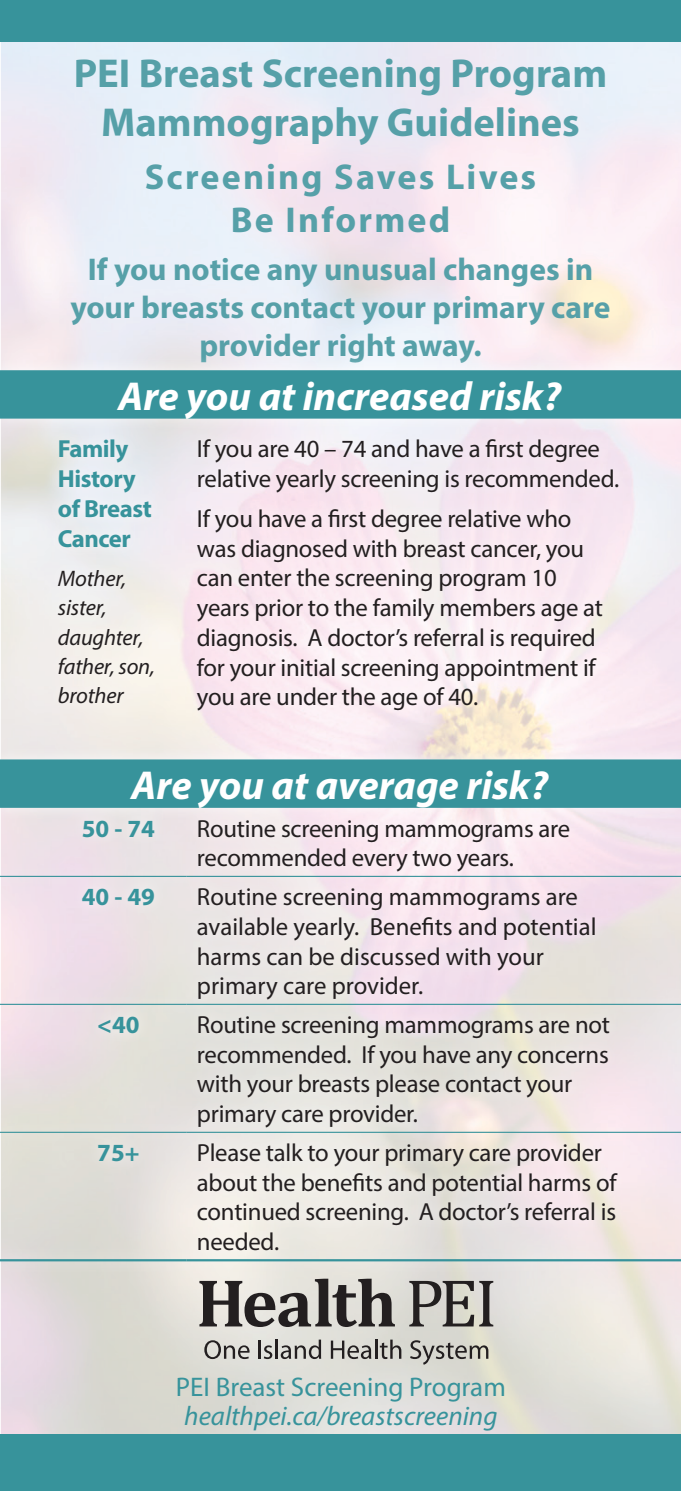
<style>
.page{position:relative;width:681px;height:1491px;background:#fff}
.page>*{position:absolute;margin:0;border:0;box-sizing:border-box;transform-origin:0 0}
.t1{font:700 40.5px "Myriad Pro";color:#56a0a8}
.t2{font:italic 700 40.5px "Myriad Pro";color:#fff}
.t3{font:700 36px "Myriad Pro";letter-spacing:.06em;color:#56a0a8}
.t4{font:700 31.5px/37.8px "Myriad Pro";color:#56a0a8;text-align:center}
.t5{font:italic 27px "Myriad Pro";color:#37939b}
.t6{font:27px "Myriad Pro";color:#37939b}
.t7{font:24.75px/29.7px "Myriad Pro";letter-spacing:-.01em;color:#231f20}
.t8{font:700 24.75px/29.7px "Myriad Pro";letter-spacing:-.02em;color:#37939b}
.t9{font:italic 22.5px/29.5px "Myriad Pro";letter-spacing:-.01em;color:#231f20}
</style>
<div class="page">
<img style="left:1px;top:42px;width:679px;height:1392px">
<div style="left:0;top:1434px;width:680px;height:56px;background:#37939b"></div>
<svg style="left:199px;top:1278px;width:196px;height:48px"></svg>
<svg style="left:409px;top:1280px;width:84px;height:46px"></svg>
<svg style="left:204px;top:1340px;width:45px;height:19px"></svg>
<svg style="left:258px;top:1340px;width:14px;height:19px"></svg>
<hr style="left:275px;top:1339px;width:3px;height:19px;background:#231f20">
<svg style="left:280px;top:1339px;width:41px;height:20px"></svg>
<svg style="left:331px;top:1339px;width:70px;height:20px"></svg>
<svg style="left:410px;top:1340px;width:78px;height:24px"></svg>
<div style="left:0;top:356px;width:680px;height:920px;background:#fff;opacity:.75"></div>
<svg style="left:0;top:370px;width:680px;height:438px;fill:#f3e9ef"></svg>
<hr style="left:0;top:875px;width:187px;height:2px;background:#37939b">
<hr style="left:187px;top:875px;width:493px;height:2px;background:#37939b">
<hr style="left:0;top:1003px;width:187px;height:2px;background:#37939b">
<hr style="left:187px;top:1003px;width:493px;height:2px;background:#37939b">
<hr style="left:0;top:1131px;width:187px;height:1px;background:#37939b">
<hr style="left:187px;top:1131px;width:493px;height:1px;background:#37939b">
<hr style="left:0;top:1259px;width:187px;height:2px;background:#37939b">
<hr style="left:187px;top:1259px;width:493px;height:2px;background:#37939b">
<div style="left:0;top:0;width:680px;height:42px;background:#37939b"></div>
<p class="t1" style="left:74px;top:47px;width:535px">PEI Breast Screening Program</p>
<p class="t1" style="left:101px;top:96px;width:480px">Mammography Guidelines</p>
<p class="t3" style="left:145px;top:153px;width:393px">Screening Saves Lives</p>
<p class="t3" style="left:231px;top:197px;width:221px">Be Informed</p>
<p class="t4" style="left:70px;top:250px;width:541px">If you notice any unusual changes in your breasts contact your primary care provider right away.</p>
<p class="t2" style="left:118px;top:369px;width:444px">Are you at increased risk?</p>
<p class="t8" style="left:58px;top:433px;width:79px">Family<br>History</p>
<p class="t8" style="left:58px;top:493px;width:95px">of Breast<br>Cancer</p>
<p class="t9" style="left:58px;top:563px;width:98px">Mother, sister, daughter, father, son, brother</p>
<p class="t7" style="left:197px;top:434px;width:424px">If you are 40 – 74 and have a first degree relative yearly screening is recommended.</p>
<p class="t7" style="left:197px;top:503px;width:407px">If you have a first degree relative who was diagnosed with breast cancer, you can enter the screening program 10 years prior to the family members age at diagnosis. A doctor’s referral is required for your initial screening appointment if you are under the age of 40.</p>
<p class="t2" style="left:131px;top:759px;width:418px">Are you at average risk?</p>
<p class="t8" style="left:82px;top:812px;width:74px">50 - 74</p>
<p class="t7" style="left:197px;top:813px;width:375px">Routine screening mammograms are recommended every two years.</p>
<p class="t8" style="left:82px;top:881px;width:74px">40 - 49</p>
<p class="t7" style="left:197px;top:881px;width:401px">Routine screening mammograms are available yearly. Benefits and potential harms can be discussed with your primary care provider.</p>
<p class="t8" style="left:97px;top:1009px;width:44px">&lt;40</p>
<p class="t7" style="left:197px;top:1009px;width:414px">Routine screening mammograms are not recommended. If you have any concerns with your breasts please contact your primary care provider.</p>
<p class="t8" style="left:97px;top:1137px;width:44px">75+</p>
<p class="t7" style="left:197px;top:1137px;width:421px">Please talk to your primary care provider about the benefits and potential harms of continued screening. A doctor’s referral is needed.</p>
<p class="t6" style="left:176px;top:1370px;width:331px">PEI Breast Screening Program</p>
<p class="t5" style="left:184px;top:1399px;width:315px">healthpei.ca/breastscreening</p>
</div>
